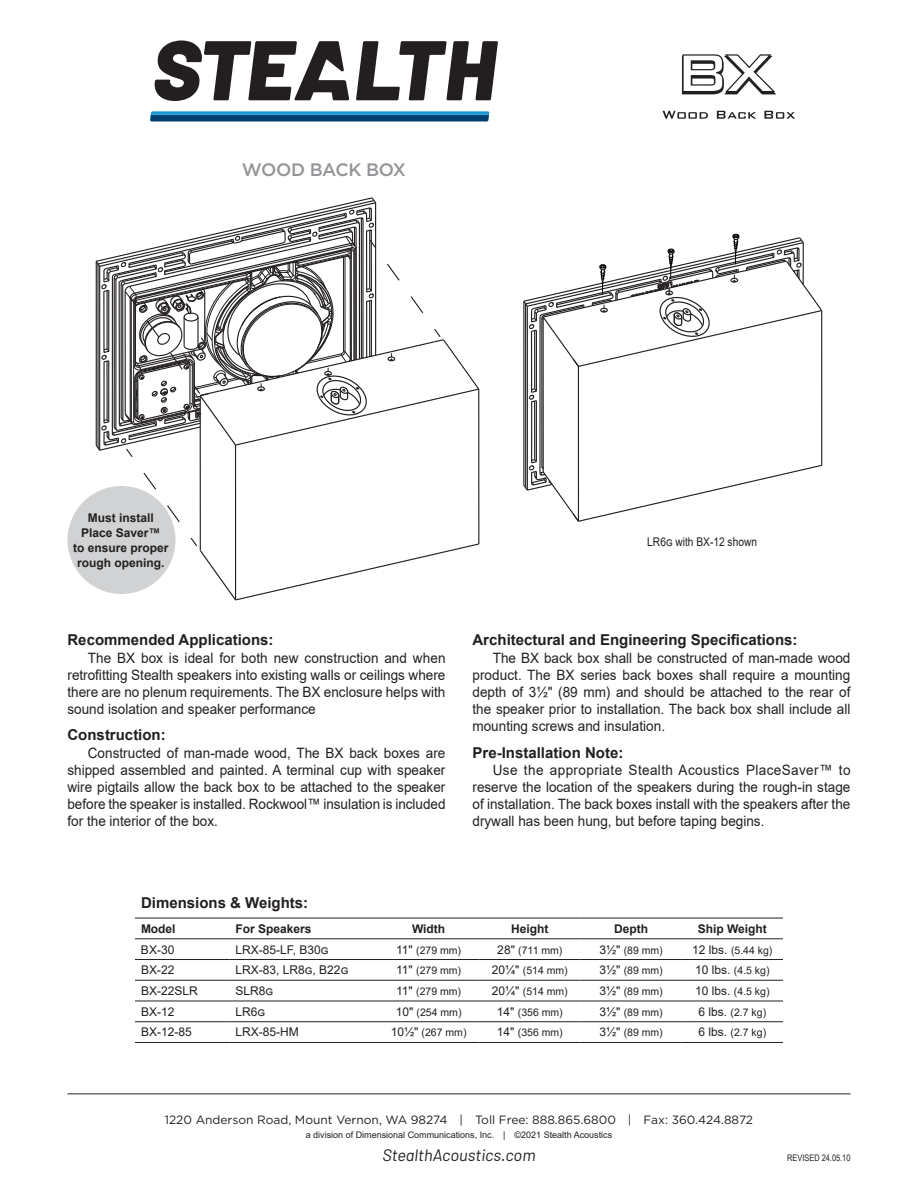
<style>
.page{position:relative;width:918px;height:1188px;background:#fff}
.page>*{position:absolute;margin:0;border:0;box-sizing:border-box;transform-origin:0 0}
.t1{font:500 18px "Gotham";letter-spacing:-.025em;color:#939598}
.t2{font:italic 16.5px "Barlow";color:#231f20}
.t3{font:700 15px "Arial";color:#231f20}
.t4{font:14.25px/17.1px "Arial";color:#231f20;text-align:justify;scale:.95 1}
.t5{font:700 12px/14.9px "Arial";color:#231f20;text-align:center}
.t6{font:12px "Arial";color:#231f20}
.t7{font:12px "Gotham";color:#231f20}
.t8{font:12px "Arial";color:#231f20;scale:.85 1}
.t9{font:10.5px "Arial";color:#231f20}
.t10{font:9px "Arial";color:#231f20}
.t11{font:9px "Arial Narrow";color:#231f20}
.s1{font-size:12px}
</style>
<div class="page">
<hr style="left:135px;top:918px;width:95px;height:1px;background:#231f20">
<hr style="left:230px;top:918px;width:148px;height:1px;background:#231f20">
<hr style="left:378px;top:918px;width:101px;height:1px;background:#231f20">
<hr style="left:479px;top:918px;width:101px;height:1px;background:#231f20">
<hr style="left:580px;top:918px;width:102px;height:1px;background:#231f20">
<hr style="left:682px;top:918px;width:101px;height:1px;background:#231f20">
<hr style="left:135px;top:938px;width:95px;height:1px;background:#231f20">
<hr style="left:230px;top:938px;width:148px;height:1px;background:#231f20">
<hr style="left:378px;top:938px;width:101px;height:1px;background:#231f20">
<hr style="left:479px;top:938px;width:101px;height:1px;background:#231f20">
<hr style="left:580px;top:938px;width:102px;height:1px;background:#231f20">
<hr style="left:682px;top:938px;width:101px;height:1px;background:#231f20">
<hr style="left:135px;top:959px;width:95px;height:1px;background:#231f20">
<hr style="left:230px;top:959px;width:148px;height:1px;background:#231f20">
<hr style="left:378px;top:959px;width:101px;height:1px;background:#231f20">
<hr style="left:479px;top:959px;width:101px;height:1px;background:#231f20">
<hr style="left:580px;top:959px;width:102px;height:1px;background:#231f20">
<hr style="left:682px;top:959px;width:101px;height:1px;background:#231f20">
<hr style="left:135px;top:980px;width:95px;height:1px;background:#231f20">
<hr style="left:230px;top:980px;width:148px;height:1px;background:#231f20">
<hr style="left:378px;top:980px;width:101px;height:1px;background:#231f20">
<hr style="left:479px;top:980px;width:101px;height:1px;background:#231f20">
<hr style="left:580px;top:980px;width:102px;height:1px;background:#231f20">
<hr style="left:682px;top:980px;width:101px;height:1px;background:#231f20">
<hr style="left:135px;top:1001px;width:95px;height:1px;background:#231f20">
<hr style="left:230px;top:1001px;width:148px;height:1px;background:#231f20">
<hr style="left:378px;top:1001px;width:101px;height:1px;background:#231f20">
<hr style="left:479px;top:1001px;width:101px;height:1px;background:#231f20">
<hr style="left:580px;top:1001px;width:102px;height:1px;background:#231f20">
<hr style="left:682px;top:1001px;width:101px;height:1px;background:#231f20">
<hr style="left:135px;top:1021px;width:95px;height:1px;background:#231f20">
<hr style="left:230px;top:1021px;width:148px;height:1px;background:#231f20">
<hr style="left:378px;top:1021px;width:101px;height:1px;background:#231f20">
<hr style="left:479px;top:1021px;width:101px;height:1px;background:#231f20">
<hr style="left:580px;top:1021px;width:102px;height:1px;background:#231f20">
<hr style="left:682px;top:1021px;width:101px;height:1px;background:#231f20">
<hr style="left:135px;top:1042px;width:95px;height:1px;background:#231f20">
<hr style="left:230px;top:1042px;width:148px;height:1px;background:#231f20">
<hr style="left:378px;top:1042px;width:101px;height:1px;background:#231f20">
<hr style="left:479px;top:1042px;width:101px;height:1px;background:#231f20">
<hr style="left:580px;top:1042px;width:102px;height:1px;background:#231f20">
<hr style="left:682px;top:1042px;width:101px;height:1px;background:#231f20">
<hr style="left:200px;top:396px;width:1px;height:155px;background:#231f20">
<hr style="left:478px;top:389px;width:1px;height:155px;background:#231f20">
<hr style="left:235px;top:445px;width:1px;height:155px;background:#231f20">
<svg style="left:190px;top:537px;width:290px;height:64px"></svg>
<svg style="left:95px;top:197px;width:385px;height:326px"></svg>
<svg style="left:523px;top:233px;width:300px;height:289px"></svg>
<div style="left:68px;top:486px;width:108px;height:108px;background:#d1d2d4;border-radius:50%"></div>
<svg style="left:682px;top:54px;width:94px;height:40px"></svg>
<svg style="left:663px;top:111px;width:45px;height:8px"></svg>
<svg style="left:717px;top:111px;width:40px;height:8px"></svg>
<svg style="left:764px;top:111px;width:31px;height:8px"></svg>
<svg style="left:150px;top:111px;width:339px;height:10px;background:#17669b"></svg>
<svg style="left:356px;top:41px;width:142px;height:59px"></svg>
<svg style="left:155px;top:40px;width:194px;height:61px"></svg>
<hr style="left:68px;top:1094px;width:782px;height:1px;background:#231f20">
<p class="t1" style="left:242px;top:158px;width:166px">WOOD BACK BOX</p>
<p class="t5" style="left:73px;top:510px;width:97px">Must install<br>Place Saver™<br>to ensure proper rough opening.</p>
<p class="t3" style="left:68px;top:630px;width:208px">Recommended Applications:</p>
<p class="t4" style="left:67px;top:649px;width:399px;text-indent:20px">The BX box is ideal for both new construction and when retrofitting Stealth speakers into existing walls or ceilings where there are no plenum requirements. The BX enclosure helps with sound isolation and speaker performance</p>
<p class="t3" style="left:68px;top:725px;width:100px">Construction:</p>
<p class="t4" style="left:67px;top:744px;width:399px;text-indent:20px">Constructed of man-made wood, The BX back boxes are shipped assembled and painted. A terminal cup with speaker wire pigtails allow the back box to be attached to the speaker before the speaker is installed. Rockwool™ insulation is included for the interior of the box.</p>
<p class="t8" style="left:647px;top:534px;width:131px">LR6g with BX-12 shown</p>
<p class="t3" style="left:472px;top:630px;width:327px">Architectural and Engineering Specifications:</p>
<p class="t4" style="left:472px;top:649px;width:399px;text-indent:20px">The BX back box shall be constructed of man-made wood product. The BX series back boxes shall require a mounting depth of 3½" (89 mm) and should be attached to the rear of the speaker prior to installation. The back box shall include all mounting screws and insulation.</p>
<p class="t3" style="left:472px;top:742px;width:152px">Pre-Installation Note:</p>
<p class="t4" style="left:472px;top:761px;width:400px;text-indent:20px">Use the appropriate Stealth Acoustics PlaceSaver™ to reserve the location of the speakers during the rough-in stage of installation. The back boxes install with the speakers after the drywall has been hung, but before taping begins.</p>
<p class="t3" style="left:141px;top:892px;width:169px">Dimensions &amp; Weights:</p>
<p class="t5" style="left:141px;top:921px;width:36px">Model</p>
<p class="t5" style="left:236px;top:921px;width:78px">For Speakers</p>
<p class="t5" style="left:412px;top:921px;width:35px">Width</p>
<p class="t5" style="left:511px;top:921px;width:39px">Height</p>
<p class="t5" style="left:614px;top:921px;width:35px">Depth</p>
<p class="t5" style="left:698px;top:921px;width:71px">Ship Weight</p>
<p class="t6" style="left:141px;top:941px;width:35px">BX-30</p>
<p class="t6" style="left:235px;top:941px;width:95px">LRX-85-LF, B30g</p>
<p class="t9" style="left:396px;top:943px;width:66px"><span class="s1">11"</span> (279 mm)</p>
<p class="t9" style="left:497px;top:943px;width:67px"><span class="s1">28"</span> (711 mm)</p>
<p class="t9" style="left:599px;top:943px;width:65px"><span class="s1">3½"</span> (89 mm)</p>
<p class="t9" style="left:692px;top:943px;width:82px"><span class="s1">12 lbs.</span> (5.44 kg)</p>
<p class="t6" style="left:141px;top:962px;width:35px">BX-22</p>
<p class="t6" style="left:236px;top:962px;width:114px">LRX-83, LR8g, B22g</p>
<p class="t9" style="left:396px;top:963px;width:66px"><span class="s1">11"</span> (279 mm)</p>
<p class="t9" style="left:492px;top:963px;width:77px"><span class="s1">20¼"</span> (514 mm)</p>
<p class="t9" style="left:599px;top:963px;width:65px"><span class="s1">3½"</span> (89 mm)</p>
<p class="t9" style="left:695px;top:963px;width:76px"><span class="s1">10 lbs.</span> (4.5 kg)</p>
<p class="t6" style="left:141px;top:983px;width:58px">BX-22SLR</p>
<p class="t6" style="left:236px;top:983px;width:39px">SLR8g</p>
<p class="t9" style="left:396px;top:984px;width:66px"><span class="s1">11"</span> (279 mm)</p>
<p class="t9" style="left:492px;top:984px;width:77px"><span class="s1">20¼"</span> (514 mm)</p>
<p class="t9" style="left:599px;top:984px;width:65px"><span class="s1">3½"</span> (89 mm)</p>
<p class="t9" style="left:695px;top:984px;width:76px"><span class="s1">10 lbs.</span> (4.5 kg)</p>
<p class="t6" style="left:141px;top:1003px;width:35px">BX-12</p>
<p class="t6" style="left:236px;top:1003px;width:31px">LR6g</p>
<p class="t9" style="left:396px;top:1005px;width:67px"><span class="s1">10"</span> (254 mm)</p>
<p class="t9" style="left:497px;top:1005px;width:67px"><span class="s1">14"</span> (356 mm)</p>
<p class="t9" style="left:599px;top:1005px;width:65px"><span class="s1">3½"</span> (89 mm)</p>
<p class="t9" style="left:699px;top:1005px;width:69px"><span class="s1">6 lbs.</span> (2.7 kg)</p>
<p class="t6" style="left:141px;top:1024px;width:52px">BX-12-85</p>
<p class="t6" style="left:236px;top:1024px;width:65px">LRX-85-HM</p>
<p class="t9" style="left:391px;top:1026px;width:77px"><span class="s1">10½"</span> (267 mm)</p>
<p class="t9" style="left:497px;top:1026px;width:67px"><span class="s1">14"</span> (356 mm)</p>
<p class="t9" style="left:599px;top:1026px;width:65px"><span class="s1">3½"</span> (89 mm)</p>
<p class="t9" style="left:699px;top:1026px;width:69px"><span class="s1">6 lbs.</span> (2.7 kg)</p>
<p class="t7" style="left:165px;top:1112px;width:590px">1220 Anderson Road, Mount Vernon, WA 98274 | Toll Free: 888.865.6800 | Fax: 360.424.8872</p>
<p class="t10" style="left:306px;top:1128px;width:308px">a division of Dimensional Communications, Inc. | ©2021 Stealth Acoustics</p>
<p class="t2" style="left:382px;top:1145px;width:155px">StealthAcoustics.com</p>
<p class="t11" style="left:787px;top:1151px;width:65px">REVISED 24.05.10</p>
</div>
